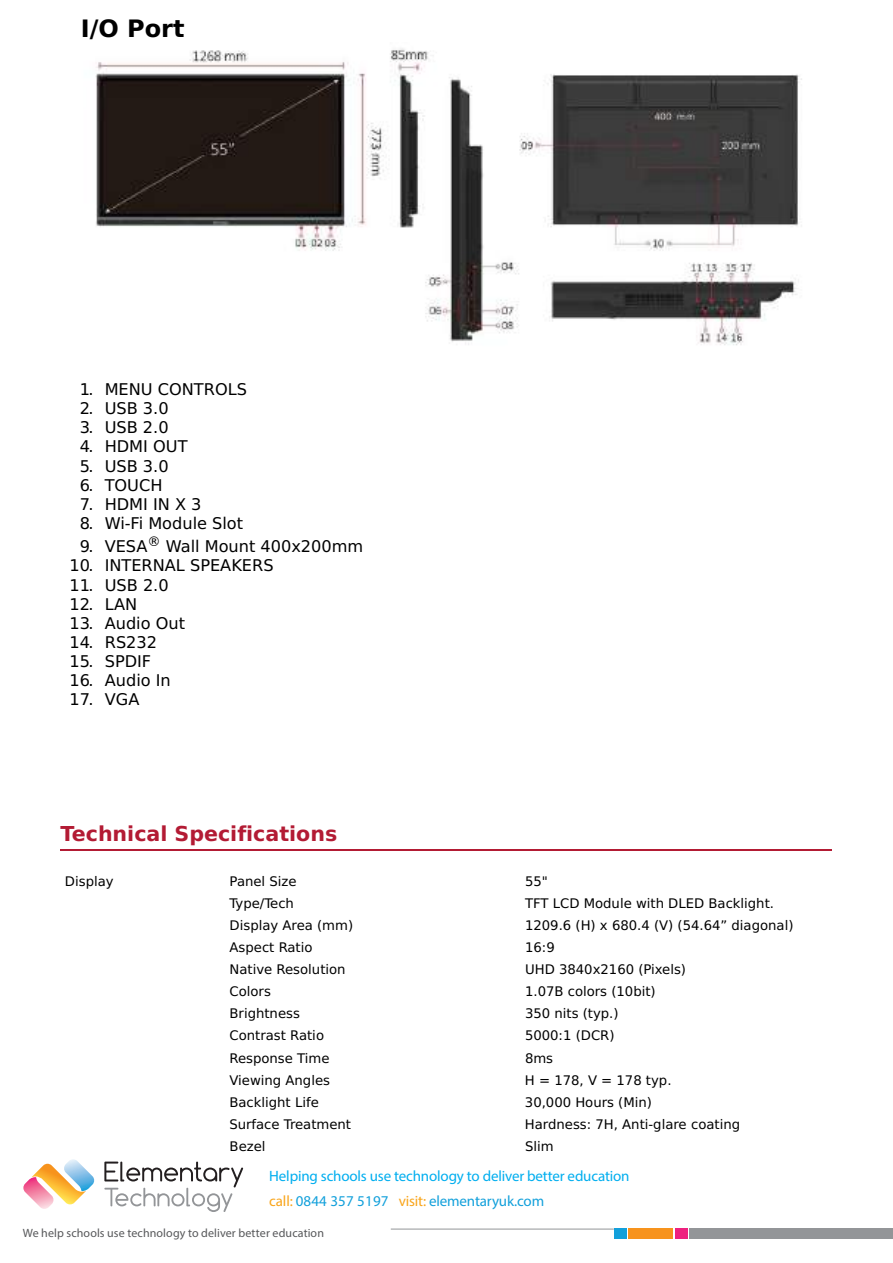
<style>
.page{position:relative;width:893px;height:1263px;background:#fff}
.page>*{position:absolute;margin:0;border:0;box-sizing:border-box;transform-origin:0 0}
.t1{font:700 24px "DejaVu Sans";color:#000}
.t2{font:700 20.55px "DejaVu Sans";color:#b31b34}
.t3{font:16.2px "DejaVu Sans";color:#000}
.t4{font:15px "Myriad Pro";letter-spacing:-.01em;color:#00aeef}
.t5{font:15px "Myriad Pro";letter-spacing:-.01em;color:#12a0db}
.t6{font:13.2px "DejaVu Sans";color:#000}
.t7{font:12px "Myriad Pro";letter-spacing:.01em;color:#57585a}
.s1{color:#f9a51b}
</style>
<div class="page">
<svg style="left:23px;top:1159px;width:72px;height:50px"></svg>
<svg style="left:104px;top:1161px;width:139px;height:51px"></svg>
<hr style="left:391px;top:1229px;width:223px;height:1px;background:#939598">
<div style="left:614px;top:1229px;width:12px;height:10px;background:#12a0db"></div>
<div style="left:628px;top:1229px;width:45px;height:10px;background:#f7931d"></div>
<div style="left:675px;top:1229px;width:12px;height:10px;background:#ee217f"></div>
<div style="left:690px;top:1229px;width:203px;height:10px;background:#939598"></div>
<hr style="left:61px;top:849px;width:771px;height:2px;background:#b31b34">
<img style="left:95px;top:48px;width:707px;height:298px">
<p class="t1" style="left:81px;top:19px;width:105px">I/O Port</p>
<p class="t3" style="left:80px;top:383px;width:169px">1. MENU CONTROLS</p>
<p class="t3" style="left:80px;top:402px;width:90px">2. USB 3.0</p>
<p class="t3" style="left:80px;top:421px;width:90px">3. USB 2.0</p>
<p class="t3" style="left:80px;top:440px;width:109px">4. HDMI OUT</p>
<p class="t3" style="left:80px;top:459px;width:90px">5. USB 3.0</p>
<p class="t3" style="left:80px;top:478px;width:84px">6. TOUCH</p>
<p class="t3" style="left:80px;top:497px;width:123px">7. HDMI IN X 3</p>
<p class="t3" style="left:80px;top:516px;width:165px">8. Wi-Fi Module Slot</p>
<p class="t3" style="left:80px;top:540px;width:285px">9. VESA<sup>®</sup> Wall Mount 400x200mm</p>
<p class="t3" style="left:69px;top:559px;width:206px">10. INTERNAL SPEAKERS</p>
<p class="t3" style="left:69px;top:578px;width:101px">11. USB 2.0</p>
<p class="t3" style="left:69px;top:597px;width:69px">12. LAN</p>
<p class="t3" style="left:69px;top:616px;width:117px">13. Audio Out</p>
<p class="t3" style="left:70px;top:636px;width:89px">14. RS232</p>
<p class="t3" style="left:70px;top:655px;width:83px">15. SPDIF</p>
<p class="t3" style="left:70px;top:674px;width:103px">16. Audio In</p>
<p class="t3" style="left:70px;top:693px;width:71px">17. VGA</p>
<p class="t2" style="left:61px;top:825px;width:278px">Technical Specifications</p>
<p class="t6" style="left:65px;top:876px;width:50px">Display</p>
<p class="t6" style="left:230px;top:876px;width:68px">Panel Size</p>
<p class="t6" style="left:525px;top:876px;width:24px">55"</p>
<p class="t6" style="left:230px;top:898px;width:66px">Type/Tech</p>
<p class="t6" style="left:525px;top:898px;width:250px">TFT LCD Module with DLED Backlight.</p>
<p class="t6" style="left:230px;top:920px;width:125px">Display Area (mm)</p>
<p class="t6" style="left:525px;top:920px;width:270px">1209.6 (H) x 680.4 (V) (54.64” diagonal)</p>
<p class="t6" style="left:230px;top:942px;width:85px">Aspect Ratio</p>
<p class="t6" style="left:525px;top:942px;width:31px">16:9</p>
<p class="t6" style="left:230px;top:964px;width:118px">Native Resolution</p>
<p class="t6" style="left:525px;top:964px;width:162px">UHD 3840x2160 (Pixels)</p>
<p class="t6" style="left:230px;top:986px;width:43px">Colors</p>
<p class="t6" style="left:525px;top:986px;width:132px">1.07B colors (10bit)</p>
<p class="t6" style="left:230px;top:1008px;width:72px">Brightness</p>
<p class="t6" style="left:525px;top:1008px;width:95px">350 nits (typ.)</p>
<p class="t6" style="left:230px;top:1030px;width:96px">Contrast Ratio</p>
<p class="t6" style="left:525px;top:1030px;width:91px">5000:1 (DCR)</p>
<p class="t6" style="left:229px;top:1052px;width:102px">Response Time</p>
<p class="t6" style="left:525px;top:1052px;width:30px">8ms</p>
<p class="t6" style="left:229px;top:1074px;width:102px">Viewing Angles</p>
<p class="t6" style="left:525px;top:1074px;width:148px">H = 178, V = 178 typ.</p>
<p class="t6" style="left:229px;top:1096px;width:91px">Backlight Life</p>
<p class="t6" style="left:525px;top:1096px;width:129px">30,000 Hours (Min)</p>
<p class="t6" style="left:229px;top:1119px;width:123px">Surface Treatment</p>
<p class="t6" style="left:525px;top:1119px;width:217px">Hardness: 7H, Anti-glare coating</p>
<p class="t6" style="left:230px;top:1141px;width:37px">Bezel</p>
<p class="t6" style="left:525px;top:1141px;width:30px">Slim</p>
<p class="t4" style="left:269px;top:1166px;width:362px">Helping schools use technology to deliver better education</p>
<p class="t5" style="left:269px;top:1192px;width:276px"><span class="s1">call:</span> 0844 357 5197 <span class="s1">visit:</span> elementaryuk.com</p>
<p class="t7" style="left:23px;top:1225px;width:303px">We help schools use technology to deliver better education</p>
</div>
